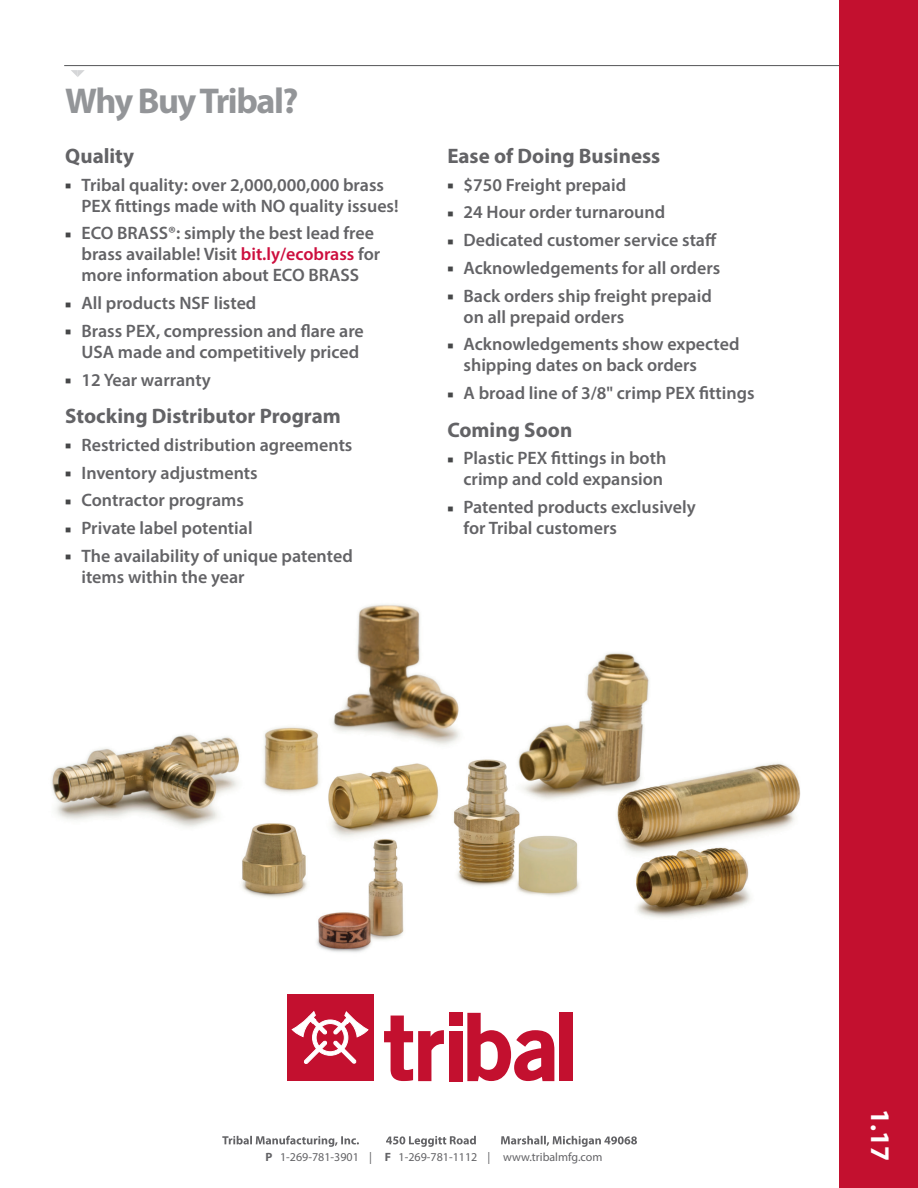
<style>
.page{position:relative;width:918px;height:1188px;background:#fff}
.page>*{position:absolute;margin:0;border:0;box-sizing:border-box;transform-origin:0 0}
.t1{font:700 36px "Myriad Pro";letter-spacing:-.04em;color:#939598}
.t2{font:700 27px "Myriad Pro";color:#fff}
.t3{font:700 21px "Myriad Pro";color:#636366}
.t4{font:600 18px/21px "Myriad Pro";color:#636366}
.t5{font:12px "Myriad Pro";color:#636366}
.s1{color:#464748}
.s2{color:#cd0e3e}
.s3{font-weight:700}
</style>
<div class="page">
<hr style="left:64px;top:65px;width:846px;height:1px;background:#545557">
<svg style="left:71px;top:70px;width:14px;height:7px"></svg>
<div style="left:839px;top:0;width:79px;height:1188px;background:#c3102f"></div>
<svg style="left:501px;top:1136px;width:136px;height:11px"></svg>
<svg style="left:222px;top:1136px;width:137px;height:11px"></svg>
<svg style="left:386px;top:1136px;width:90px;height:11px"></svg>
<div style="left:287px;top:994px;width:87px;height:87px;background:#c3102f"></div>
<svg style="left:292px;top:1011px;width:77px;height:53px"></svg>
<svg style="left:384px;top:1016px;width:60px;height:65px"></svg>
<div style="left:449px;top:1031px;width:13px;height:50px;background:#c3102f"></div>
<svg style="left:467px;top:1013px;width:87px;height:68px"></svg>
<div style="left:559px;top:1013px;width:14px;height:68px;background:#c3102f"></div>
<div style="left:449px;top:1013px;width:13px;height:13px;background:#c3102f"></div>
<img style="left:51px;top:604px;width:750px;height:349px">
<h1 class="t1" style="left:65px;top:78px;width:235px">Why Buy Tribal?</h1>
<p class="t3" style="left:65px;top:142px;width:70px">Quality</p>
<p class="t4" style="left:81px;top:174px;width:319px;text-indent:-16px"><span class="s1">■</span> Tribal quality: over 2,000,000,000 brass<br>PEX fittings made with NO quality issues!</p>
<p class="t4" style="left:81px;top:222px;width:300px;text-indent:-16px"><span class="s1">■</span> ECO BRASS®: simply the best lead free brass available! Visit <span class="s2">bit.ly/ecobrass</span> for more information about ECO BRASS</p>
<p class="t4" style="left:65px;top:292px;width:193px"><span class="s1">■</span> All products NSF listed</p>
<p class="t4" style="left:65px;top:320px;width:300px;text-align:right"><span class="s1">■</span> Brass PEX, compression and flare are<br>USA made and competitively priced</p>
<p class="t4" style="left:65px;top:369px;width:147px"><span class="s1">■</span> 12 Year warranty</p>
<p class="t3" style="left:65px;top:402px;width:277px">Stocking Distributor Program</p>
<p class="t4" style="left:65px;top:434px;width:289px"><span class="s1">■</span> Restricted distribution agreements</p>
<p class="t4" style="left:65px;top:462px;width:194px"><span class="s1">■</span> Inventory adjustments</p>
<p class="t4" style="left:65px;top:489px;width:180px"><span class="s1">■</span> Contractor programs</p>
<p class="t4" style="left:65px;top:517px;width:189px"><span class="s1">■</span> Private label potential</p>
<p class="t4" style="left:81px;top:545px;width:273px;text-indent:-16px"><span class="s1">■</span> The availability of unique patented items within the year</p>
<p class="t3" style="left:447px;top:142px;width:215px">Ease of Doing Business</p>
<p class="t4" style="left:447px;top:174px;width:180px"><span class="s1">■</span> $750 Freight prepaid</p>
<p class="t4" style="left:447px;top:201px;width:219px"><span class="s1">■</span> 24 Hour order turnaround</p>
<p class="t4" style="left:447px;top:229px;width:271px"><span class="s1">■</span> Dedicated customer service staff</p>
<p class="t4" style="left:447px;top:257px;width:274px"><span class="s1">■</span> Acknowledgements for all orders</p>
<p class="t4" style="left:464px;top:285px;width:250px;text-indent:-16px"><span class="s1">■</span> Back orders ship freight prepaid on all prepaid orders</p>
<p class="t4" style="left:464px;top:333px;width:277px;text-indent:-16px"><span class="s1">■</span> Acknowledgements show expected shipping dates on back orders</p>
<p class="t4" style="left:447px;top:382px;width:309px"><span class="s1">■</span> A broad line of 3/8" crimp PEX fittings</p>
<p class="t3" style="left:447px;top:416px;width:126px">Coming Soon</p>
<p class="t4" style="left:447px;top:447px;width:221px;text-align:right"><span class="s1">■</span> Plastic PEX fittings in both crimp and cold expansion</p>
<p class="t4" style="left:464px;top:496px;width:234px;text-indent:-16px"><span class="s1">■</span> Patented products exclusively for Tribal customers</p>
<p class="t5" style="left:266px;top:1150px;width:338px"><span class="s3">P</span> 1-269-781-3901 | <span class="s3">F</span> 1-269-781-1112 | www.tribalmfg.com</p>
<h2 class="t2" style="left:898px;top:1109px;width:53px;rotate:90deg">1.17</h2>
</div>
